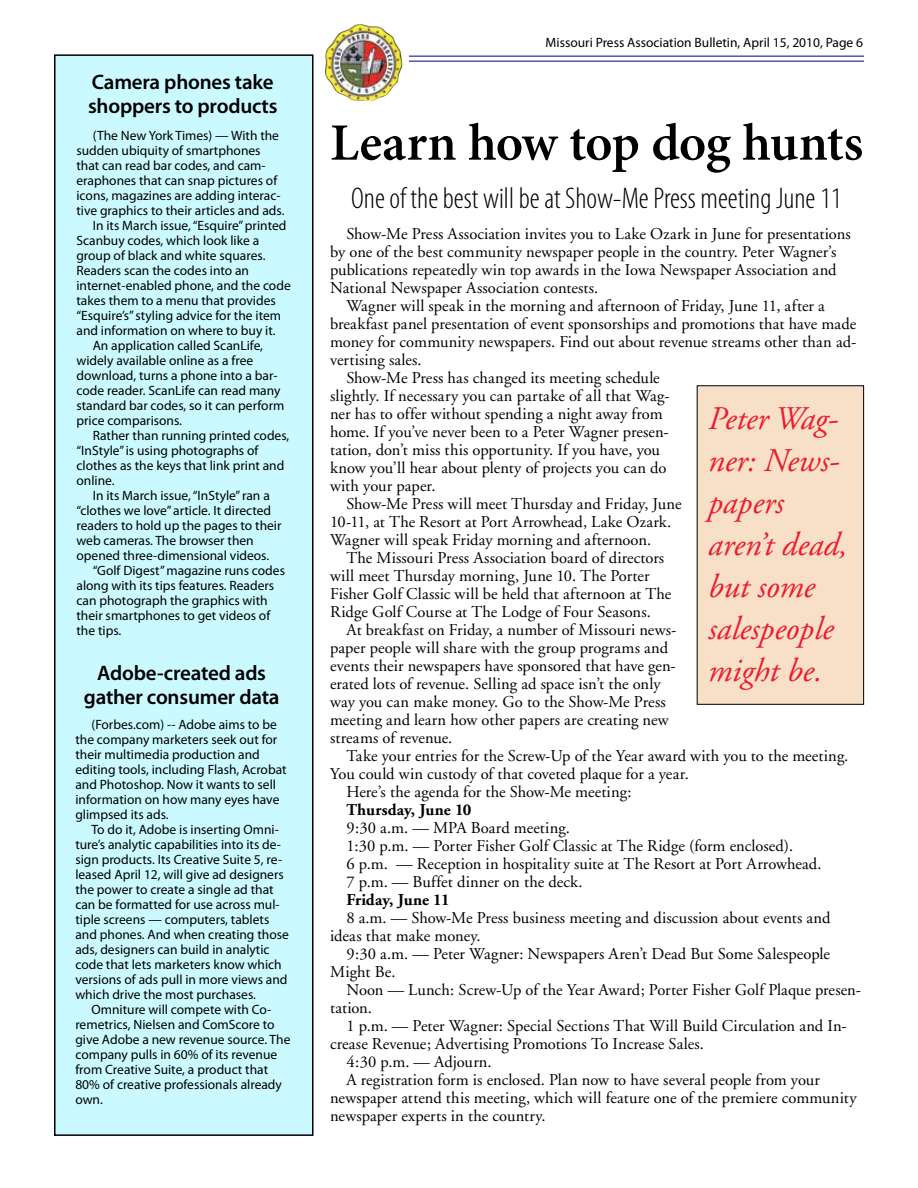
<style>
.page{position:relative;width:918px;height:1188px;background:#fff}
.page>*{position:absolute;margin:0;border:0;box-sizing:border-box;transform-origin:0 0}
.t1{font:600 52.5px "Minion Pro";letter-spacing:-.015em;color:#000}
.t2{font:italic 33px/42px "Adobe Garamond";color:#ed1c2c}
.t3{font:300 condensed 30px "Myriad Pro";color:#000}
.t4{font:600 21px/24px "Myriad Pro";letter-spacing:-.01em;color:#000}
.t5{font:16.5px/18px "Adobe Garamond";letter-spacing:.005em;color:#000}
.t6{font:700 16.5px "Adobe Garamond";color:#000}
.t7{font:13.5px/15px "Myriad Pro";color:#000}
</style>
<div class="page">
<div style="left:55px;top:55px;width:258px;height:1080px;background:#cafaff"></div>
<div style="left:54px;top:54px;width:260px;height:1082px;border:2px solid #000"></div>
<hr style="left:409px;top:56px;width:455px;height:1px;background:#000080">
<hr style="left:409px;top:61px;width:455px;height:1px;background:#000080">
<img style="left:325px;top:24px;width:77px;height:77px">
<div style="left:697px;top:386px;width:167px;height:318px;background:#f7dfc8"></div>
<div style="left:697px;top:385px;width:167px;height:320px;border:1px solid #000"></div>
<p class="t4" style="left:88px;top:71px;width:191px">Camera phones take shoppers to products</p>
<p class="t7" style="left:93px;top:128px;width:188px">(The New York Times) — With the</p>
<p class="t7" style="left:76px;top:143px;width:186px">sudden ubiquity of smartphones</p>
<p class="t7" style="left:76px;top:158px;width:191px">that can read bar codes, and cam-</p>
<p class="t7" style="left:76px;top:173px;width:202px">eraphones that can snap pictures of</p>
<p class="t7" style="left:76px;top:188px;width:206px">icons, magazines are adding interac-</p>
<p class="t7" style="left:76px;top:203px;width:210px">tive graphics to their articles and ads.</p>
<p class="t7" style="left:93px;top:218px;width:195px">In its March issue, “Esquire” printed</p>
<p class="t7" style="left:76px;top:233px;width:184px">Scanbuy codes, which look like a</p>
<p class="t7" style="left:76px;top:248px;width:190px">group of black and white squares.</p>
<p class="t7" style="left:76px;top:263px;width:174px">Readers scan the codes into an</p>
<p class="t7" style="left:76px;top:278px;width:216px">internet-enabled phone, and the code</p>
<p class="t7" style="left:76px;top:293px;width:201px">takes them to a menu that provides</p>
<p class="t7" style="left:76px;top:308px;width:206px">“Esquire’s” styling advice for the item</p>
<p class="t7" style="left:76px;top:323px;width:201px">and information on where to buy it.</p>
<p class="t7" style="left:93px;top:338px;width:172px">An application called ScanLife,</p>
<p class="t7" style="left:76px;top:353px;width:178px">widely available online as a free</p>
<p class="t7" style="left:76px;top:368px;width:203px">download, turns a phone into a bar-</p>
<p class="t7" style="left:76px;top:383px;width:205px">code reader. ScanLife can read many</p>
<p class="t7" style="left:76px;top:398px;width:209px">standard bar codes, so it can perform</p>
<p class="t7" style="left:76px;top:413px;width:107px">price comparisons.</p>
<p class="t7" style="left:93px;top:428px;width:198px">Rather than running printed codes,</p>
<p class="t7" style="left:76px;top:443px;width:183px">“InStyle” is using photographs of</p>
<p class="t7" style="left:76px;top:458px;width:209px">clothes as the keys that link print and</p>
<p class="t7" style="left:76px;top:473px;width:40px">online.</p>
<p class="t7" style="left:93px;top:488px;width:179px">In its March issue, “InStyle” ran a</p>
<p class="t7" style="left:76px;top:503px;width:196px">“clothes we love” article. It directed</p>
<p class="t7" style="left:76px;top:518px;width:207px">readers to hold up the pages to their</p>
<p class="t7" style="left:76px;top:533px;width:179px">web cameras. The browser then</p>
<p class="t7" style="left:76px;top:548px;width:194px">opened three-dimensional videos.</p>
<p class="t7" style="left:93px;top:563px;width:194px">“Golf Digest” magazine runs codes</p>
<p class="t7" style="left:76px;top:578px;width:199px">along with its tips features. Readers</p>
<p class="t7" style="left:76px;top:593px;width:193px">can photograph the graphics with</p>
<p class="t7" style="left:76px;top:608px;width:195px">their smartphones to get videos of</p>
<p class="t7" style="left:76px;top:623px;width:46px">the tips.</p>
<p class="t4" style="left:84px;top:661px;width:197px;text-align:center">Adobe-created ads gather consumer data</p>
<p class="t7" style="left:75px;top:718px;width:213px;text-indent:16px">(Forbes.com) -- Adobe aims to be the company marketers seek out for their multimedia production and editing tools, including Flash, Acrobat and Photoshop. Now it wants to sell information on how many eyes have glimpsed its ads.</p>
<p class="t7" style="left:75px;top:822px;width:215px;text-indent:16px">To do it, Adobe is inserting Omni&shy;ture’s analytic capabilities into its de&shy;sign products. Its Creative Suite 5, re&shy;leased April 12, will give ad designers the power to create a single ad that can be formatted for use across mul&shy;tiple screens — computers, tablets and phones. And when creating those ads, designers can build in analytic code that lets marketers know which versions of ads pull in more views and which drive the most purchases.</p>
<p class="t7" style="left:75px;top:1002px;width:217px;text-indent:16px">Omniture will compete with Co&shy;remetrics, Nielsen and ComScore to give Adobe a new revenue source. The company pulls in 60% of its revenue from Creative Suite, a product that<br>80% of creative professionals already own.</p>
<p class="t7" style="left:546px;top:36px;width:319px">Missouri Press Association Bulletin, April 15, 2010, Page 6</p>
<h1 class="t1" style="left:330px;top:112px;width:535px">Learn how top dog hunts</h1>
<h3 class="t3" style="left:351px;top:182px;width:492px">One of the best will be at Show-Me Press meeting June 11</h3>
<p class="t5" style="left:346px;top:225px;width:506px">Show-Me Press Association invites you to Lake Ozark in June for presentations</p>
<p class="t5" style="left:330px;top:243px;width:508px">by one of the best community newspaper people in the country. Peter Wagner’s</p>
<p class="t5" style="left:330px;top:261px;width:508px">publications repeatedly win top awards in the Iowa Newspaper Association and</p>
<p class="t5" style="left:330px;top:279px;width:270px">National Newspaper Association contests.</p>
<p class="t5" style="left:346px;top:297px;width:480px">Wagner will speak in the morning and afternoon of Friday, June 11, after a</p>
<p class="t5" style="left:330px;top:315px;width:528px">breakfast panel presentation of event sponsorships and promotions that have made</p>
<p class="t5" style="left:330px;top:333px;width:528px">money for community newspapers. Find out about revenue streams other than ad-</p>
<p class="t5" style="left:330px;top:351px;width:93px">vertising sales.</p>
<p class="t5" style="left:346px;top:369px;width:315px">Show-Me Press has changed its meeting schedule</p>
<p class="t5" style="left:330px;top:387px;width:341px">slightly. If necessary you can partake of all that Wag-</p>
<p class="t5" style="left:330px;top:405px;width:334px">ner has to offer without spending a night away from</p>
<p class="t5" style="left:330px;top:423px;width:340px">home. If you’ve never been to a Peter Wagner presen-</p>
<p class="t5" style="left:330px;top:441px;width:331px">tation, don’t miss this opportunity. If you have, you</p>
<p class="t5" style="left:330px;top:459px;width:338px">know you’ll hear about plenty of projects you can do</p>
<p class="t5" style="left:330px;top:477px;width:107px">with your paper.</p>
<p class="t5" style="left:346px;top:495px;width:337px">Show-Me Press will meet Thursday and Friday, June</p>
<p class="t5" style="left:330px;top:513px;width:343px">10-11, at The Resort at Port Arrowhead, Lake Ozark.</p>
<p class="t5" style="left:330px;top:531px;width:323px">Wagner will speak Friday morning and afternoon.</p>
<p class="t5" style="left:346px;top:549px;width:319px">The Missouri Press Association board of directors</p>
<p class="t5" style="left:330px;top:567px;width:321px">will meet Thursday morning, June 10. The Porter</p>
<p class="t5" style="left:330px;top:585px;width:343px">Fisher Golf Classic will be held that afternoon at The</p>
<p class="t5" style="left:330px;top:603px;width:322px">Ridge Golf Course at The Lodge of Four Seasons.</p>
<p class="t5" style="left:346px;top:621px;width:332px">At breakfast on Friday, a number of Missouri news-</p>
<p class="t5" style="left:330px;top:639px;width:340px">paper people will share with the group programs and</p>
<p class="t5" style="left:330px;top:657px;width:347px">events their newspapers have sponsored that have gen-</p>
<p class="t5" style="left:330px;top:675px;width:332px">erated lots of revenue. Selling ad space isn’t the only</p>
<p class="t5" style="left:330px;top:693px;width:337px">way you can make money. Go to the Show-Me Press</p>
<p class="t5" style="left:330px;top:711px;width:340px">meeting and learn how other papers are creating new</p>
<p class="t5" style="left:330px;top:729px;width:124px">streams of revenue.</p>
<p class="t5" style="left:346px;top:747px;width:504px">Take your entries for the Screw-Up of the Year award with you to the meeting.</p>
<p class="t5" style="left:330px;top:765px;width:360px">You could win custody of that coveted plaque for a year.</p>
<p class="t5" style="left:346px;top:783px;width:287px">Here’s the agenda for the Show-Me meeting:</p>
<p class="t6" style="left:346px;top:801px;width:127px">Thursday, June 10</p>
<p class="t5" style="left:346px;top:819px;width:477px">9:30 a.m. — MPA Board meeting.<br>1:30 p.m. — Porter Fisher Golf Classic at The Ridge (form enclosed).<br>6 p.m. — Reception in hospitality suite at The Resort at Port Arrowhead.<br>7 p.m. — Buffet dinner on the deck.</p>
<p class="t6" style="left:346px;top:891px;width:105px">Friday, June 11</p>
<p class="t5" style="left:330px;top:909px;width:502px;text-indent:16px">8 a.m. — Show-Me Press business meeting and discussion about events and ideas that make money.</p>
<p class="t5" style="left:330px;top:945px;width:501px;text-indent:16px">9:30 a.m. — Peter Wagner: Newspapers Aren’t Dead But Some Salespeople<br>Might Be.</p>
<p class="t5" style="left:330px;top:981px;width:532px;text-indent:16px">Noon — Lunch: Screw-Up of the Year Award; Porter Fisher Golf Plaque presen&shy;tation.</p>
<p class="t5" style="left:346px;top:1017px;width:502px">1 p.m. — Peter Wagner: Special Sections That Will Build Circulation and In-</p>
<p class="t5" style="left:330px;top:1035px;width:375px">crease Revenue; Advertising Promotions To Increase Sales.</p>
<p class="t5" style="left:346px;top:1053px;width:147px">4:30 p.m. — Adjourn.</p>
<p class="t5" style="left:346px;top:1071px;width:475px">A registration form is enclosed. Plan now to have several people from your</p>
<p class="t5" style="left:330px;top:1089px;width:528px">newspaper attend this meeting, which will feature one of the premiere community</p>
<p class="t5" style="left:330px;top:1107px;width:217px">newspaper experts in the country.</p>
<h2 class="t2" style="left:708px;top:398px;width:141px">Peter Wag&shy;ner: News&shy;papers aren’t dead, but some salespeople might be.</h2>
</div>
